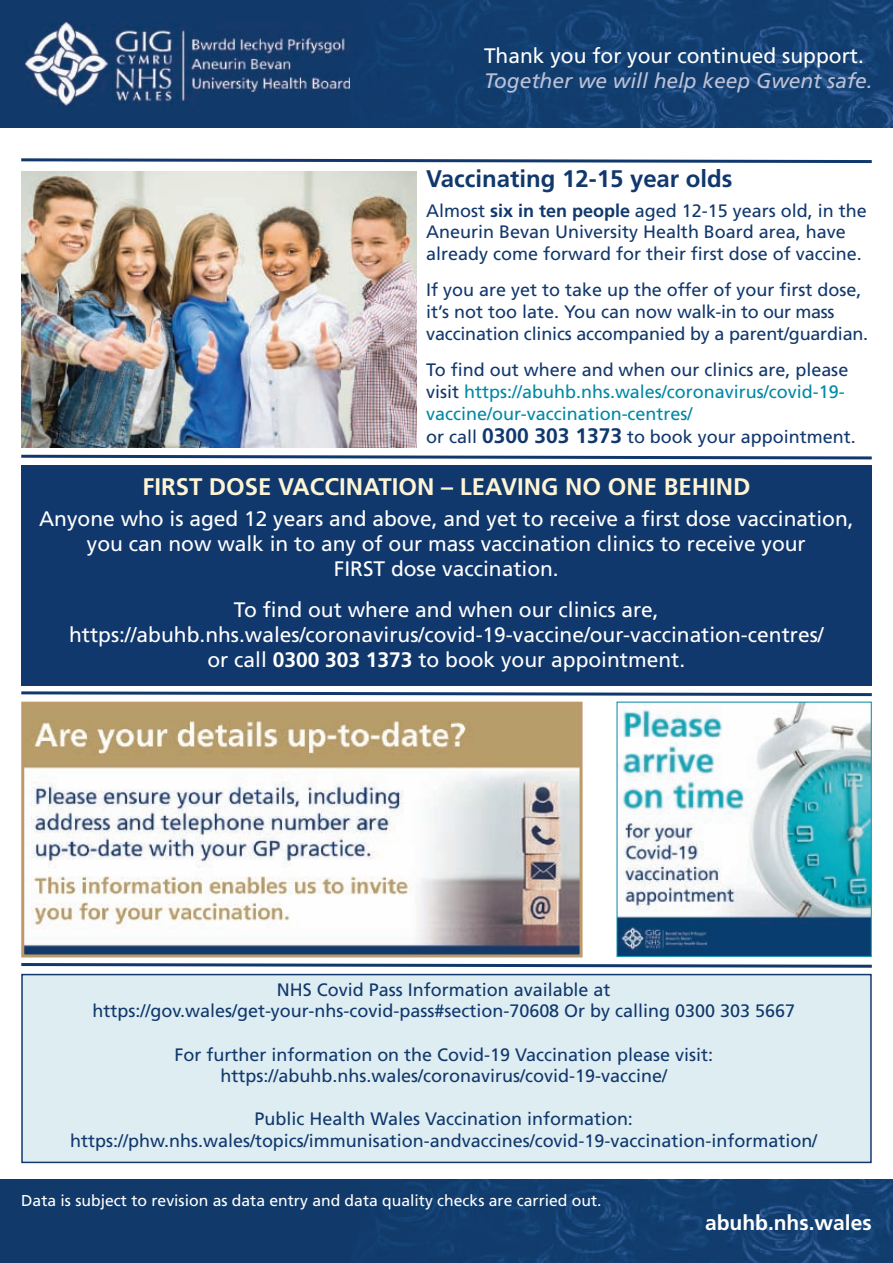
<style>
.page{position:relative;width:893px;height:1263px;background:#fff}
.page>*{position:absolute;margin:0;border:0;box-sizing:border-box;transform-origin:0 0}
.t1{font:700 24px "Frutiger";color:#fef5d5}
.t2{font:700 24px "Frutiger";color:#11386d}
.t3{font:21px/25.2px "Frutiger";color:#fff;text-align:center}
.t4{font:italic 21px "Frutiger";color:#bcc1d6}
.t5{font:700 21px "Frutiger";color:#fff}
.t6{font:18px/21.6px "Frutiger";color:#11386d;text-align:center}
.t7{font:18px/21.6px "Frutiger";color:#0089a5}
.t8{font:15.75px "Frutiger";color:#fff}
.s1{font-weight:700}
.s2{color:#11386d}
.s3{font-weight:700;font-size:21px}
</style>
<div class="page">
<img style="left:0;top:0;width:893px;height:128px">
<img style="left:0;top:1179px;width:893px;height:84px">
<div style="left:23px;top:975px;width:847px;height:187px;background:#ddedf2"></div>
<div style="left:21px;top:974px;width:851px;height:189px;border:2px solid #11386d"></div>
<img style="left:26px;top:23px;width:324px;height:82px">
<svg style="left:21px;top:963px;width:851px;height:5px"></svg>
<svg style="left:21px;top:454px;width:851px;height:6px"></svg>
<svg style="left:21px;top:691px;width:851px;height:6px"></svg>
<svg style="left:21px;top:158px;width:851px;height:6px"></svg>
<div style="left:21px;top:466px;width:851px;height:220px;background:#11386d"></div>
<img style="left:619px;top:704px;width:251px;height:251px">
<div style="left:617px;top:702px;width:255px;height:255px;border:1px solid #0089a5"></div>
<img style="left:25px;top:706px;width:554px;height:247px">
<div style="left:21px;top:702px;width:562px;height:255px;border:3px solid #be996a"></div>
<img style="left:21px;top:171px;width:396px;height:276px">
<p class="t3" style="left:484px;top:45px;width:381px">Thank you for your continued support.</p>
<p class="t4" style="left:484px;top:72px;width:390px">Together we will help keep Gwent safe.</p>
<h1 class="t2" style="left:426px;top:169px;width:308px">Vaccinating 12-15 year olds</h1>
<p class="t6" style="left:426px;top:201px;width:442px;text-align:left">Almost <span class="s1">six in ten people</span> aged 12-15 years old, in the<br>Aneurin Bevan University Health Board area, have already come forward for their first dose of vaccine.</p>
<p class="t6" style="left:426px;top:281px;width:444px;text-align:left">If you are yet to take up the offer of your first dose, it’s not too late. You can now walk-in to our mass vaccination clinics accompanied by a parent/guardian.</p>
<p class="t7" style="left:426px;top:361px;width:424px"><span class="s2">To find out where and when our clinics are, please visit</span> https://abuhb.nhs.wales/coronavirus/covid-19- vaccine/our-vaccination-centres/</p>
<p class="t6" style="left:426px;top:428px;width:431px">or call <span class="s3">0300 303 1373</span> to book your appointment.</p>
<h1 class="t1" style="left:142px;top:476px;width:609px">FIRST DOSE VACCINATION – LEAVING NO ONE BEHIND</h1>
<p class="t3" style="left:39px;top:508px;width:816px">Anyone who is aged 12 years and above, and yet to receive a first dose vaccination, you can now walk in to any of our mass vaccination clinics to receive your<br>FIRST dose vaccination.</p>
<p class="t3" style="left:69px;top:598px;width:756px">To find out where and when our clinics are, https://abuhb.nhs.wales/coronavirus/covid-19-vaccine/our-vaccination-centres/ or call <span class="s1">0300 303 1373</span> to book your appointment.</p>
<p class="t6" style="left:93px;top:980px;width:704px">NHS Covid Pass Information available at https://gov.wales/get-your-nhs-covid-pass#section-70608 Or by calling 0300 303 5667</p>
<p class="t6" style="left:175px;top:1045px;width:540px">For further information on the Covid-19 Vaccination please visit: https://abuhb.nhs.wales/coronavirus/covid-19-vaccine/</p>
<p class="t6" style="left:70px;top:1110px;width:749px">Public Health Wales Vaccination information: https://phw.nhs.wales/topics/immunisation-andvaccines/covid-19-vaccination-information/</p>
<p class="t8" style="left:21px;top:1194px;width:582px">Data is subject to revision as data entry and data quality checks are carried out.</p>
<p class="t5" style="left:705px;top:1214px;width:168px">abuhb.nhs.wales</p>
</div>
